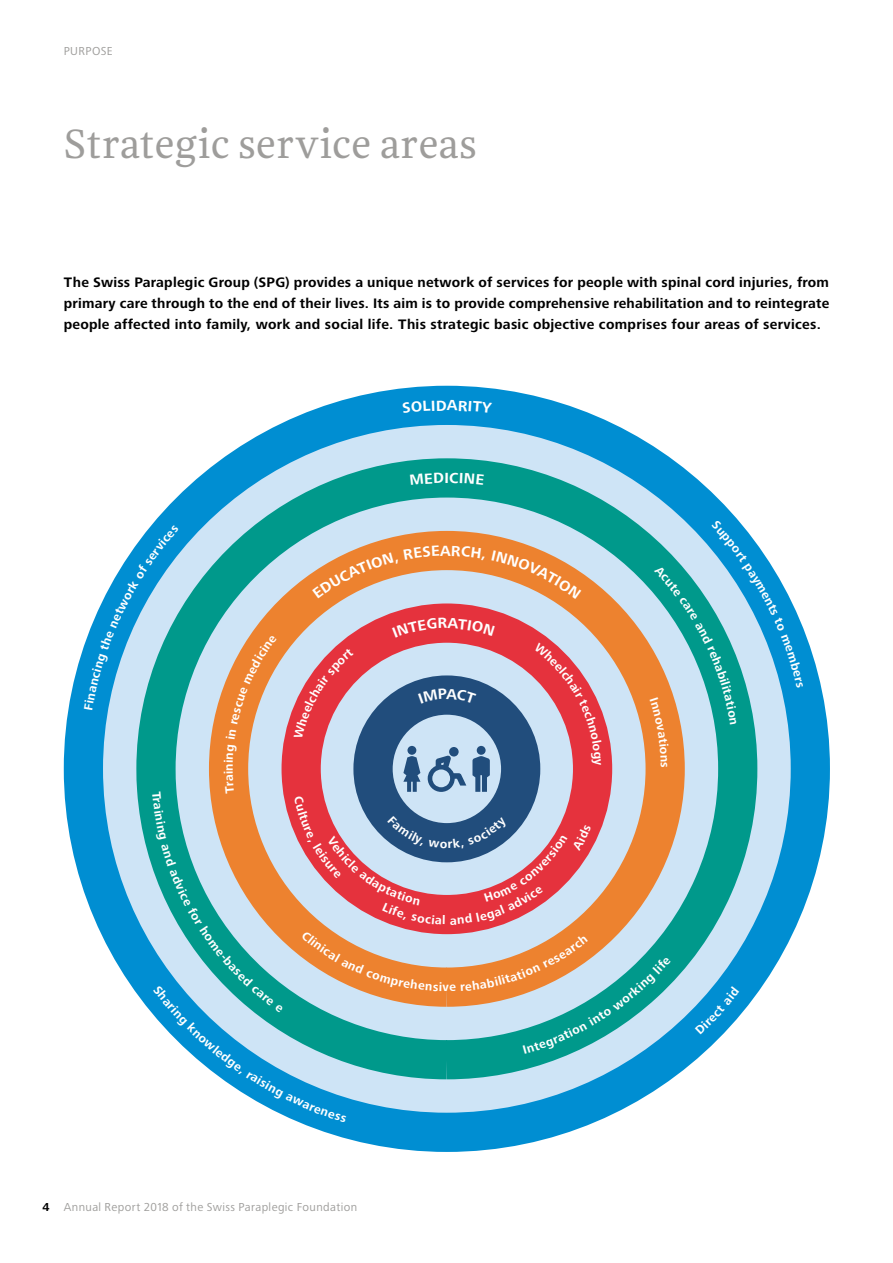
<style>
.page{position:relative;width:893px;height:1263px;background:#fff}
.page>*{position:absolute;margin:0;border:0;box-sizing:border-box;transform-origin:0 0}
.t1{font:42px "NN Rekja";letter-spacing:.01em;color:#9e9d9b}
.t2{font:700 15.3px "Frutiger Next Pro";color:#fff}
.t3{font:700 14.25px/21px "Frutiger Next Pro";letter-spacing:.02em;color:#000;text-align:justify}
.t4{font:700 12.6px "Frutiger Next Pro";color:#fff}
.t5{font:12px "Frutiger Next Pro";letter-spacing:.03em;color:#9e9d9b}
.s1{font-weight:700;color:#000}
</style>
<div class="page">
<div style="left:64px;top:386px;width:766px;height:766px;border:39px solid #008ed2;border-radius:50%"></div>
<svg style="left:156px;top:439px;width:582px;height:81px;background:#71c0d4"></svg>
<svg style="left:402px;top:400px;width:90px;height:13px"></svg>
<svg style="left:410px;top:473px;width:33px;height:12px"></svg>
<svg style="left:450px;top:473px;width:34px;height:12px"></svg>
<svg style="left:84px;top:520px;width:719px;height:602px;background:#9cafb5"></svg>
<p class="t5" style="left:64px;top:45px;width:51px">PURPOSE</p>
<h1 class="t1" style="left:64px;top:118px;width:415px">Strategic service areas</h1>
<p class="t3" style="left:64px;top:272px;width:767px">The Swiss Paraplegic Group (SPG) provides a unique network of services for people with spinal cord injuries, from primary care through to the end of their lives. Its aim is to provide comprehensive rehabilitation and to reintegrate people affected into family, work and social life. This strategic basic objective comprises four areas of services.</p>
<p class="t2" style="left:444px;top:469px;width:6px">I</p>
<p class="t4" style="left:221px;top:771px;width:9px;rotate:-90deg">n</p>
<p class="t2" style="left:440px;top:542px;width:12px">A</p>
<p class="t5" style="left:43px;top:1200px;width:316px"><span class="s1">4</span> Annual Report 2018 of the Swiss Paraplegic Foundation</p>
<p class="t4" style="left:442px;top:980px;width:8px">v</p>
</div>
